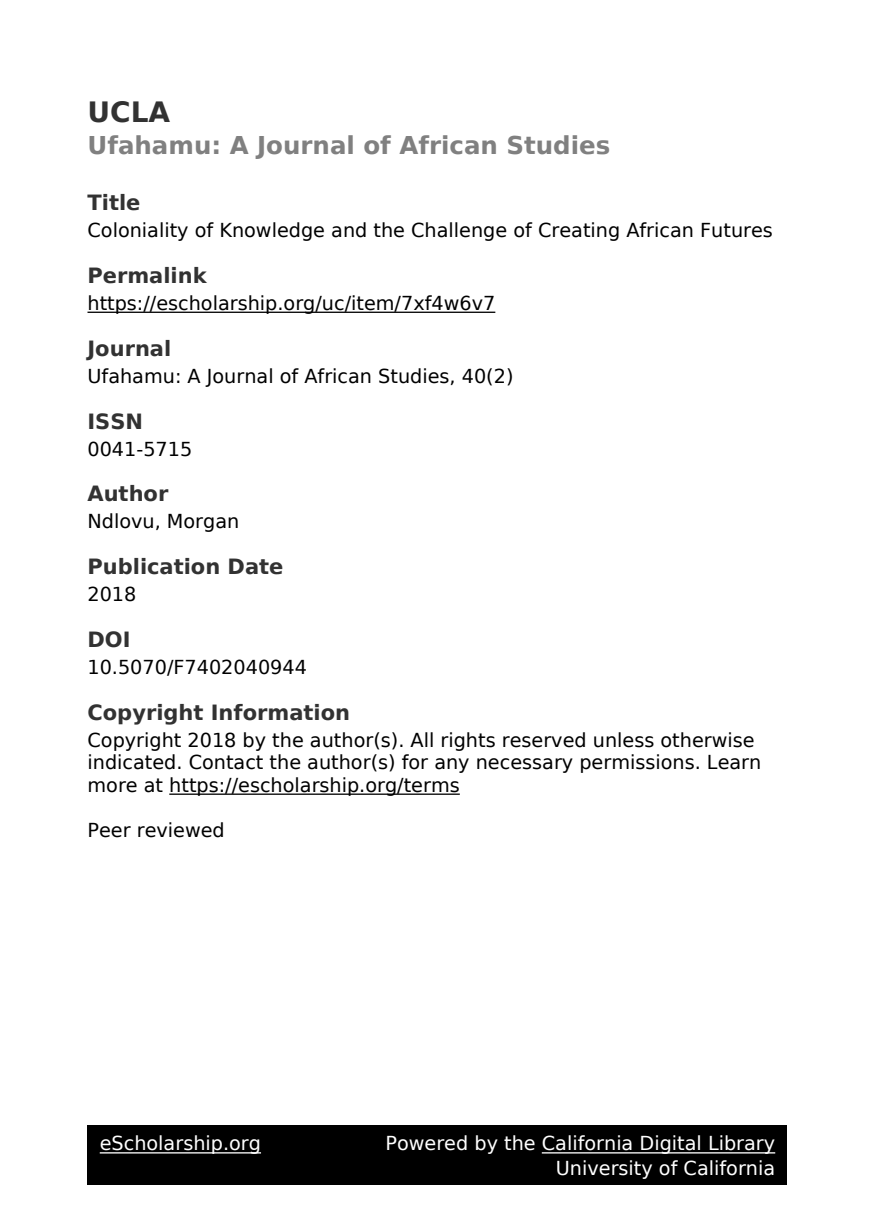
<style>
.page{position:relative;width:875px;height:1225px;background:#fff}
.page>*{position:absolute;margin:0;border:0;box-sizing:border-box;transform-origin:0 0}
.t1{font:700 28px "DejaVu Sans";color:#323232}
.t2{font:700 24.5px "DejaVu Sans";color:#808080}
.t3{font:700 21px "DejaVu Sans";color:#323232}
.t4{font:19.25px/22.4px "DejaVu Sans";color:#000}
.t5{font:19.25px/24.5px "DejaVu Sans";color:#fff;text-align:right}
</style>
<div class="page">
<hr style="left:88px;top:312px;width:407px;height:1px;background:#000">
<hr style="left:169px;top:794px;width:291px;height:1px;background:#000">
<div style="left:88px;top:1125px;width:700px;height:60px;background:#000"></div>
<hr style="left:100px;top:1152px;width:161px;height:2px;background:#fff">
<hr style="left:542px;top:1152px;width:233px;height:2px;background:#fff">
<h1 class="t1" style="left:88px;top:101px;width:84px">UCLA</h1>
<p class="t2" style="left:88px;top:136px;width:524px">Ufahamu: A Journal of African Studies</p>
<p class="t3" style="left:88px;top:194px;width:54px">Title</p>
<p class="t4" style="left:88px;top:221px;width:687px">Coloniality of Knowledge and the Challenge of Creating African Futures</p>
<p class="t3" style="left:88px;top:267px;width:121px">Permalink</p>
<p class="t4" style="left:88px;top:294px;width:409px">https://escholarship.org/uc/item/7xf4w6v7</p>
<p class="t3" style="left:88px;top:340px;width:85px">Journal</p>
<p class="t4" style="left:88px;top:367px;width:428px">Ufahamu: A Journal of African Studies, 40(2)</p>
<p class="t3" style="left:88px;top:413px;width:57px">ISSN</p>
<p class="t4" style="left:88px;top:439px;width:106px">0041-5715</p>
<p class="t3" style="left:88px;top:485px;width:82px">Author</p>
<p class="t4" style="left:88px;top:512px;width:153px">Ndlovu, Morgan</p>
<p class="t3" style="left:88px;top:558px;width:198px">Publication Date</p>
<p class="t4" style="left:88px;top:585px;width:50px">2018</p>
<p class="t3" style="left:88px;top:631px;width:45px">DOI</p>
<p class="t4" style="left:88px;top:658px;width:221px">10.5070/F7402040944</p>
<p class="t3" style="left:88px;top:704px;width:264px">Copyright Information</p>
<p class="t4" style="left:88px;top:731px;width:675px">Copyright 2018 by the author(s). All rights reserved unless otherwise indicated. Contact the author(s) for any necessary permissions. Learn more at https://escholarship.org/terms</p>
<p class="t4" style="left:88px;top:820px;width:139px">Peer reviewed</p>
<p class="t5" style="left:100px;top:1133px;width:163px">eScholarship.org</p>
<p class="t5" style="left:385px;top:1133px;width:391px">Powered by the California Digital Library<br>University of California</p>
</div>
